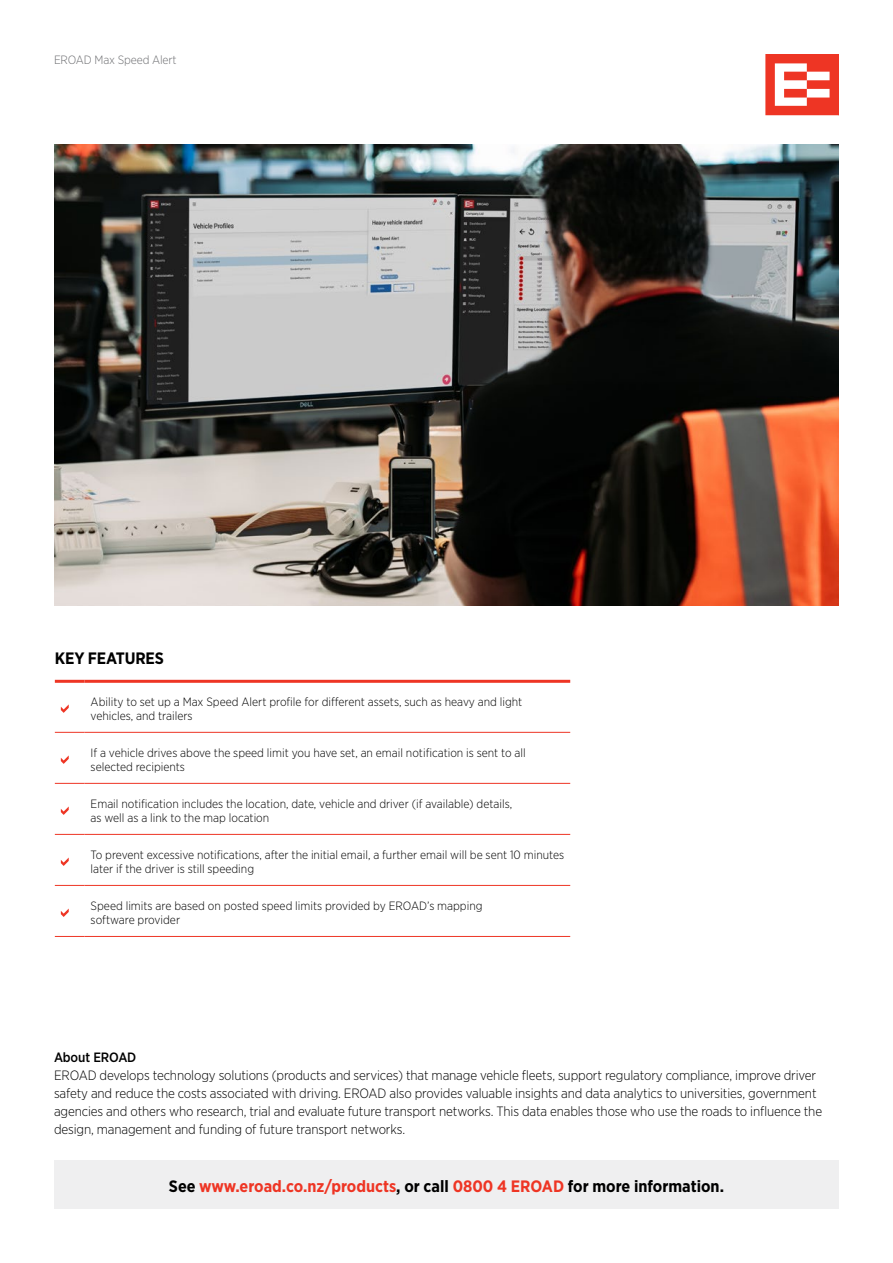
<style>
.page{position:relative;width:893px;height:1263px;background:#fff}
.page>*{position:absolute;margin:0;border:0;box-sizing:border-box;transform-origin:0 0}
.t1{font:700 16.5px "Gotham Narrow";color:#ee3524}
.t2{font:700 16.5px "Gotham Narrow";letter-spacing:-.01em;color:#000}
.t3{font:300 13.5px/18px "Gotham Narrow";letter-spacing:-.01em;color:#000}
.t4{font:500 13.5px "Gotham Narrow";letter-spacing:-.01em;color:#000}
.t5{font:300 12px/14.4px "Gotham Narrow";color:#000}
.t6{font:300 12px "Gotham Narrow";letter-spacing:-.01em;color:#6d6e71}
.s1{color:#000}
</style>
<div class="page">
<svg style="left:765px;top:54px;width:74px;height:61px"></svg>
<div style="left:54px;top:1161px;width:785px;height:48px;background:#efeff0"></div>
<img style="left:54px;top:145px;width:785px;height:461px">
<hr style="left:55px;top:783px;width:30px;height:1px;background:#ee3524">
<hr style="left:85px;top:783px;width:485px;height:1px;background:#ee3524">
<hr style="left:55px;top:834px;width:30px;height:1px;background:#ee3524">
<hr style="left:85px;top:834px;width:485px;height:1px;background:#ee3524">
<hr style="left:55px;top:885px;width:30px;height:1px;background:#ee3524">
<hr style="left:85px;top:885px;width:485px;height:1px;background:#ee3524">
<hr style="left:55px;top:936px;width:30px;height:1px;background:#ee3524">
<hr style="left:85px;top:936px;width:485px;height:1px;background:#ee3524">
<hr style="left:55px;top:732px;width:30px;height:1px;background:#ee3524">
<hr style="left:85px;top:732px;width:485px;height:1px;background:#ee3524">
<hr style="left:55px;top:680px;width:30px;height:3px;background:#ee3524">
<hr style="left:85px;top:680px;width:485px;height:3px;background:#ee3524">
<svg style="left:61px;top:704px;width:8px;height:9px"></svg>
<svg style="left:61px;top:755px;width:8px;height:9px"></svg>
<svg style="left:61px;top:806px;width:8px;height:9px"></svg>
<svg style="left:61px;top:857px;width:8px;height:9px"></svg>
<svg style="left:61px;top:908px;width:8px;height:9px"></svg>
<p class="t6" style="left:54px;top:52px;width:124px">EROAD Max Speed Alert</p>
<h1 class="t2" style="left:55px;top:647px;width:111px">KEY FEATURES</h1>
<p class="t5" style="left:91px;top:694px;width:433px">Ability to set up a Max Speed Alert profile for different assets, such as heavy and light vehicles, and trailers</p>
<p class="t5" style="left:91px;top:745px;width:437px">If a vehicle drives above the speed limit you have set, an email notification is sent to all selected recipients</p>
<p class="t5" style="left:91px;top:796px;width:423px">Email notification includes the location, date, vehicle and driver (if available) details, as well as a link to the map location</p>
<p class="t5" style="left:91px;top:847px;width:475px">To prevent excessive notifications, after the initial email, a further email will be sent 10 minutes later if the driver is still speeding</p>
<p class="t5" style="left:91px;top:898px;width:393px">Speed limits are based on posted speed limits provided by EROAD’s mapping software provider</p>
<p class="t4" style="left:54px;top:1049px;width:84px">About EROAD</p>
<p class="t3" style="left:54px;top:1066px;width:770px">EROAD develops technology solutions (products and services) that manage vehicle fleets, support regulatory compliance, improve driver safety and reduce the costs associated with driving. EROAD also provides valuable insights and data analytics to universities, government agencies and others who research, trial and evaluate future transport networks. This data enables those who use the roads to influence the design, management and funding of future transport networks.</p>
<h1 class="t1" style="left:169px;top:1175px;width:557px"><span class="s1">See</span> www.eroad.co.nz/products<span class="s1">, or call</span> 0800 4 EROAD <span class="s1">for more information.</span></h1>
</div>
